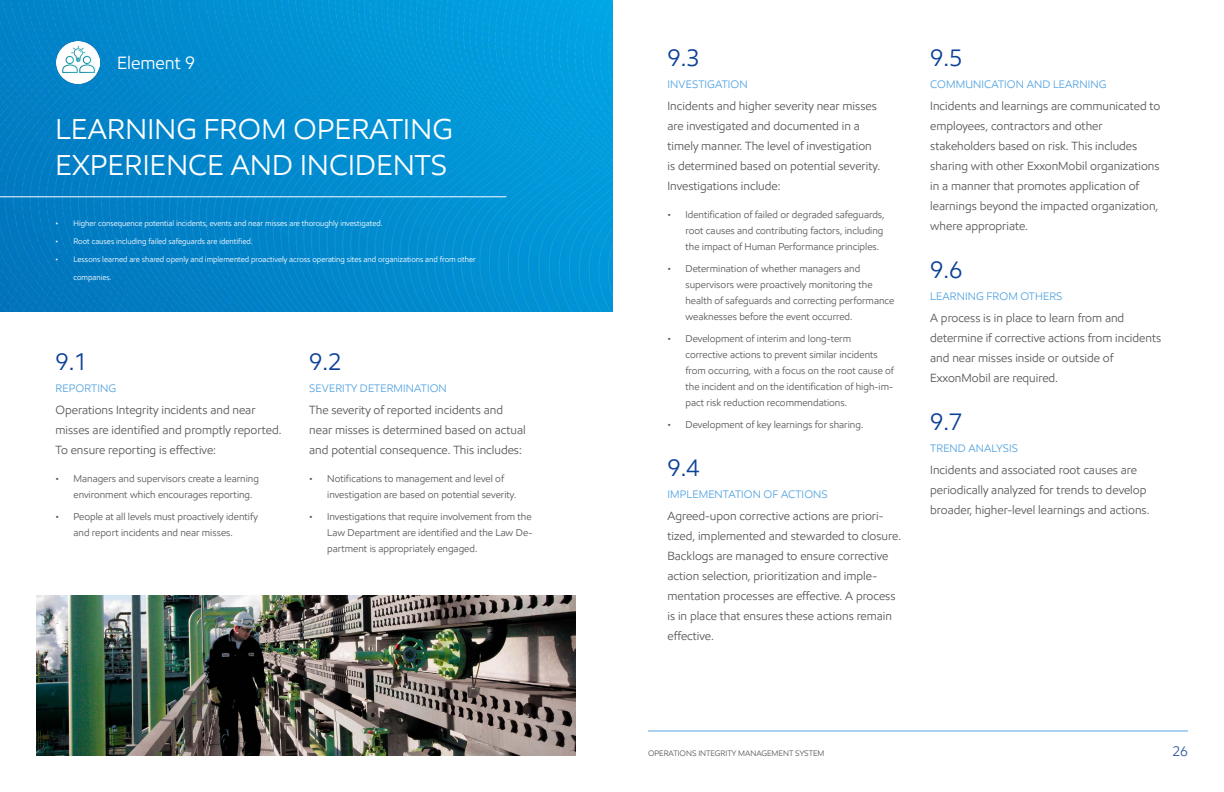
<style>
.page{position:relative;width:1224px;height:792px;background:#fff}
.page>*{position:absolute;margin:0;border:0;box-sizing:border-box;transform-origin:0 0}
.t1{font:29px/36px "E Mprint";letter-spacing:.01em;color:#fff}
.t2{font:24px "E Mprint";color:#0c419a}
.t3{font:18px "E Mprint";color:#fff}
.t4{font:14px "E Mprint";color:#3c5ba3}
.t5{font:12px/20px "E Mprint";color:#58595b}
.t6{font:11px "E Mprint";letter-spacing:.01em;color:#56a5e1}
.t7{font:10px/16px "E Mprint";color:#58595b}
.t8{font:8px "E Mprint";color:#fff}
.t9{font:8px "E Mprint";color:#58595b}
</style>
<div class="page">
<img style="left:0;top:0;width:613px;height:312px">
<img style="left:36px;top:595px;width:540px;height:161px">
<hr style="left:0;top:196px;width:506px;height:1px;background:#fff">
<hr style="left:648px;top:730px;width:540px;height:2px;background:#56a5e1">
<img style="left:57px;top:41px;width:42px;height:42px">
<h3 class="t3" style="left:117px;top:52px;width:79px">Element 9</h3>
<h2 class="t2" style="left:668px;top:43px;width:34px">9.3</h2>
<p class="t6" style="left:668px;top:77px;width:82px">INVESTIGATION</p>
<p class="t5" style="left:668px;top:96px;width:214px">Incidents and higher severity near misses are investigated and documented in a timely manner. The level of investigation is determined based on potential severity.<br>Investigations include:</p>
<p class="t7" style="left:686px;top:206px;width:201px;text-align:justify;text-indent:-18px">• Identification of failed or degraded safeguards, root causes and contributing factors, including the impact of Human Performance principles.</p>
<p class="t7" style="left:686px;top:260px;width:210px;text-indent:-18px">• Determination of whether managers and supervisors were proactively monitoring the health of safeguards and correcting performance weaknesses before the event occurred.</p>
<p class="t7" style="left:686px;top:330px;width:210px;text-indent:-18px">• Development of interim and long-term corrective actions to prevent similar incidents from occurring, with a focus on the root cause of the incident and on the identification of high-im&shy;pact risk reduction recommendations.</p>
<p class="t7" style="left:668px;top:416px;width:197px">• Development of key learnings for sharing.</p>
<h2 class="t2" style="left:668px;top:453px;width:34px">9.4</h2>
<p class="t6" style="left:668px;top:487px;width:162px">IMPLEMENTATION OF ACTIONS</p>
<p class="t5" style="left:668px;top:506px;width:235px">Agreed-upon corrective actions are priori&shy;tized, implemented and stewarded to closure.<br>Backlogs are managed to ensure corrective action selection, prioritization and imple&shy;mentation processes are effective. A process is in place that ensures these actions remain effective.</p>
<h1 class="t1" style="left:56px;top:111px;width:399px">LEARNING FROM OPERATING<br>EXPERIENCE AND INCIDENTS</h1>
<p class="t8" style="left:56px;top:218px;width:329px">• Higher consequence potential incidents, events and near misses are thoroughly investigated.</p>
<p class="t8" style="left:56px;top:236px;width:199px">• Root causes including failed safeguards are identified.</p>
<p class="t8" style="left:56px;top:254px;width:422px">• Lessons learned are shared openly and implemented proactively across operating sites and organizations and from other</p>
<p class="t8" style="left:74px;top:272px;width:40px">companies.</p>
<h2 class="t2" style="left:56px;top:347px;width:34px">9.1</h2>
<p class="t6" style="left:56px;top:382px;width:62px">REPORTING</p>
<p class="t5" style="left:56px;top:400px;width:228px">Operations Integrity incidents and near misses are identified and promptly reported.<br>To ensure reporting is effective:</p>
<p class="t7" style="left:74px;top:471px;width:187px;text-indent:-18px">• Managers and supervisors create a learning environment which encourages reporting.</p>
<p class="t7" style="left:74px;top:509px;width:186px;text-indent:-18px">• People at all levels must proactively identify and report incidents and near misses.</p>
<h2 class="t2" style="left:309px;top:347px;width:34px">9.2</h2>
<p class="t6" style="left:309px;top:382px;width:139px">SEVERITY DETERMINATION</p>
<p class="t5" style="left:309px;top:400px;width:218px">The severity of reported incidents and near misses is determined based on actual and potential consequence. This includes:</p>
<p class="t7" style="left:327px;top:471px;width:191px;text-indent:-18px">• Notifications to management and level of investigation are based on potential severity.</p>
<p class="t7" style="left:327px;top:509px;width:207px;text-align:justify;text-indent:-18px">• Investigations that require involvement from the Law Department are identified and the Law De&shy;partment is appropriately engaged.</p>
<h2 class="t2" style="left:930px;top:43px;width:34px">9.5</h2>
<p class="t6" style="left:930px;top:77px;width:178px">COMMUNICATION AND LEARNING</p>
<p class="t5" style="left:930px;top:96px;width:232px">Incidents and learnings are communicated to employees, contractors and other stakeholders based on risk. This includes sharing with other ExxonMobil organizations in a manner that promotes application of learnings beyond the impacted organization, where appropriate.</p>
<h2 class="t2" style="left:930px;top:255px;width:34px">9.6</h2>
<p class="t6" style="left:930px;top:289px;width:134px">LEARNING FROM OTHERS</p>
<p class="t5" style="left:930px;top:308px;width:233px">A process is in place to learn from and determine if corrective actions from incidents and near misses inside or outside of ExxonMobil are required.</p>
<h2 class="t2" style="left:930px;top:407px;width:34px">9.7</h2>
<p class="t6" style="left:930px;top:441px;width:89px">TREND ANALYSIS</p>
<p class="t5" style="left:930px;top:460px;width:221px">Incidents and associated root causes are periodically analyzed for trends to develop broader, higher-level learnings and actions.</p>
<p class="t9" style="left:648px;top:748px;width:178px">OPERATIONS INTEGRITY MANAGEMENT SYSTEM</p>
<p class="t4" style="left:1172px;top:743px;width:17px">26</p>
</div>
